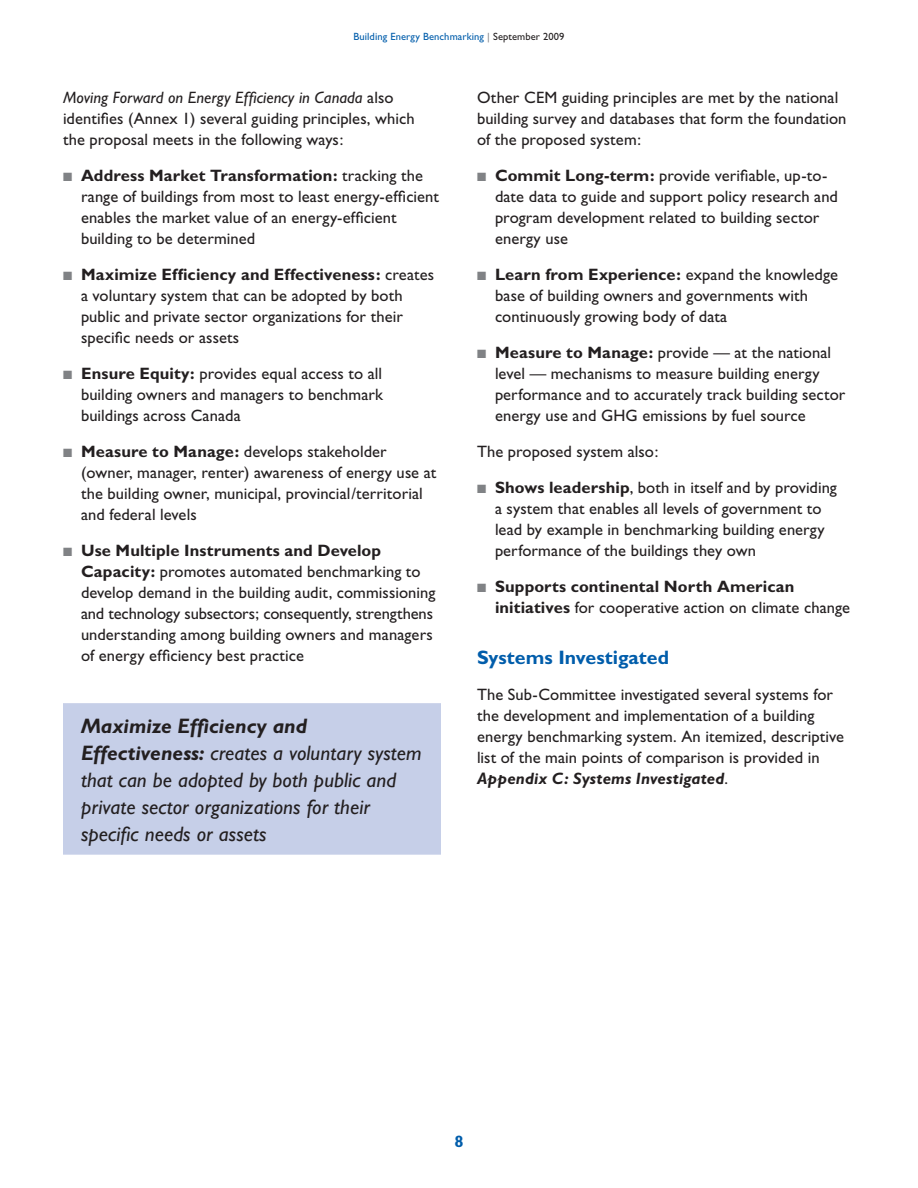
<style>
.page{position:relative;width:918px;height:1188px;background:#fff}
.page>*{position:absolute;margin:0;border:0;box-sizing:border-box;transform-origin:0 0}
.t1{font:italic 21px/27px "Gill Sans";letter-spacing:.005em;color:#231f20}
.t2{font:700 19.5px "Gill Sans";letter-spacing:.005em;color:#015dab}
.t3{font:16.5px/21px "Gill Sans";letter-spacing:.005em;color:#231f20}
.t4{font:700 16.5px/21px "Gill Sans";letter-spacing:.01em;color:#231f20}
.t5{font:700 16.5px "Gill Sans";color:#015dab}
.t6{font:10.5px "Gill Sans";letter-spacing:.01em;color:#015dab}
.s1{color:#808285}
.s2{color:#231f20}
.s3{font-style:italic}
.s4{font-weight:700}
.s5{font-weight:400}
.s6{font-weight:700;font-style:italic}
</style>
<div class="page">
<div style="left:63px;top:703px;width:378px;height:30px;background:#c6cfe8"></div>
<div style="left:63px;top:732px;width:378px;height:42px;background:#c6cfe8"></div>
<div style="left:63px;top:759px;width:378px;height:42px;background:#c6cfe8"></div>
<div style="left:63px;top:786px;width:378px;height:42px;background:#c6cfe8"></div>
<div style="left:63px;top:813px;width:378px;height:42px;background:#c6cfe8"></div>
<p class="t6" style="left:353px;top:32px;width:213px">Building Energy Benchmarking <span class="s1">|</span> <span class="s2">September 2009</span></p>
<p class="t3" style="left:63px;top:88px;width:353px"><span class="s3">Moving Forward on Energy Efficiency in Canada</span> also identifies (Annex 1) several guiding principles, which the proposal meets in the following ways:</p>
<p class="t3" style="left:81px;top:166px;width:360px;text-indent:-18px"><span class="s1">■</span> <span class="s4">Address Market Transformation:</span> tracking the range of buildings from most to least energy-efficient enables the market value of an energy-efficient building to be determined</p>
<p class="t3" style="left:81px;top:265px;width:355px;text-indent:-18px"><span class="s1">■</span> <span class="s4">Maximize Efficiency and Effectiveness:</span> creates a voluntary system that can be adopted by both public and private sector organizations for their specific needs or assets</p>
<p class="t3" style="left:81px;top:364px;width:304px;text-align:justify;text-indent:-18px"><span class="s1">■</span> <span class="s4">Ensure Equity:</span> provides equal access to all building owners and managers to benchmark buildings across Canada</p>
<p class="t3" style="left:81px;top:442px;width:357px;text-indent:-18px"><span class="s1">■</span> <span class="s4">Measure to Manage:</span> develops stakeholder (owner, manager, renter) awareness of energy use at the building owner, municipal, provincial/territorial and federal levels</p>
<p class="t3" style="left:81px;top:541px;width:356px;text-indent:-18px"><span class="s1">■</span> <span class="s4">Use Multiple Instruments and Develop Capacity:</span> promotes automated benchmarking to develop demand in the building audit, commissioning and technology subsectors; consequently, strengthens understanding among building owners and managers of energy efficiency best practice</p>
<p class="t1" style="left:81px;top:715px;width:342px"><span class="s4">Maximize Efficiency and Effectiveness:</span> creates a voluntary system that can be adopted by both public and private sector organizations for their specific needs or assets</p>
<p class="t3" style="left:477px;top:88px;width:371px">Other CEM guiding principles are met by the national building survey and databases that form the foundation of the proposed system:</p>
<p class="t3" style="left:495px;top:166px;width:345px;text-indent:-18px"><span class="s1">■</span> <span class="s4">Commit Long-term:</span> provide verifiable, up-to&shy;date data to guide and support policy research and program development related to building sector energy use</p>
<p class="t3" style="left:495px;top:265px;width:345px;text-indent:-18px"><span class="s1">■</span> <span class="s4">Learn from Experience:</span> expand the knowledge base of building owners and governments with continuously growing body of data</p>
<p class="t3" style="left:495px;top:343px;width:352px;text-indent:-18px"><span class="s1">■</span> <span class="s4">Measure to Manage:</span> provide — at the national level — mechanisms to measure building energy performance and to accurately track building sector energy use and GHG emissions by fuel source</p>
<p class="t3" style="left:477px;top:442px;width:183px">The proposed system also:</p>
<p class="t3" style="left:495px;top:478px;width:344px;text-indent:-18px"><span class="s1">■</span> <span class="s4">Shows leadership</span>, both in itself and by providing a system that enables all levels of government to lead by example in benchmarking building energy performance of the buildings they own</p>
<p class="t4" style="left:495px;top:577px;width:357px;text-indent:-18px"><span class="s1">■</span> Supports continental North American initiatives <span class="s5">for cooperative action on climate change</span></p>
<p class="t2" style="left:477px;top:650px;width:194px">Systems Investigated</p>
<p class="t3" style="left:477px;top:685px;width:369px">The Sub-Committee investigated several systems for the development and implementation of a building energy benchmarking system. An itemized, descriptive list of the main points of comparison is provided in <span class="s6">Appendix C: Systems Investigated</span>.</p>
<p class="t5" style="left:454px;top:1135px;width:11px">8</p>
</div>
